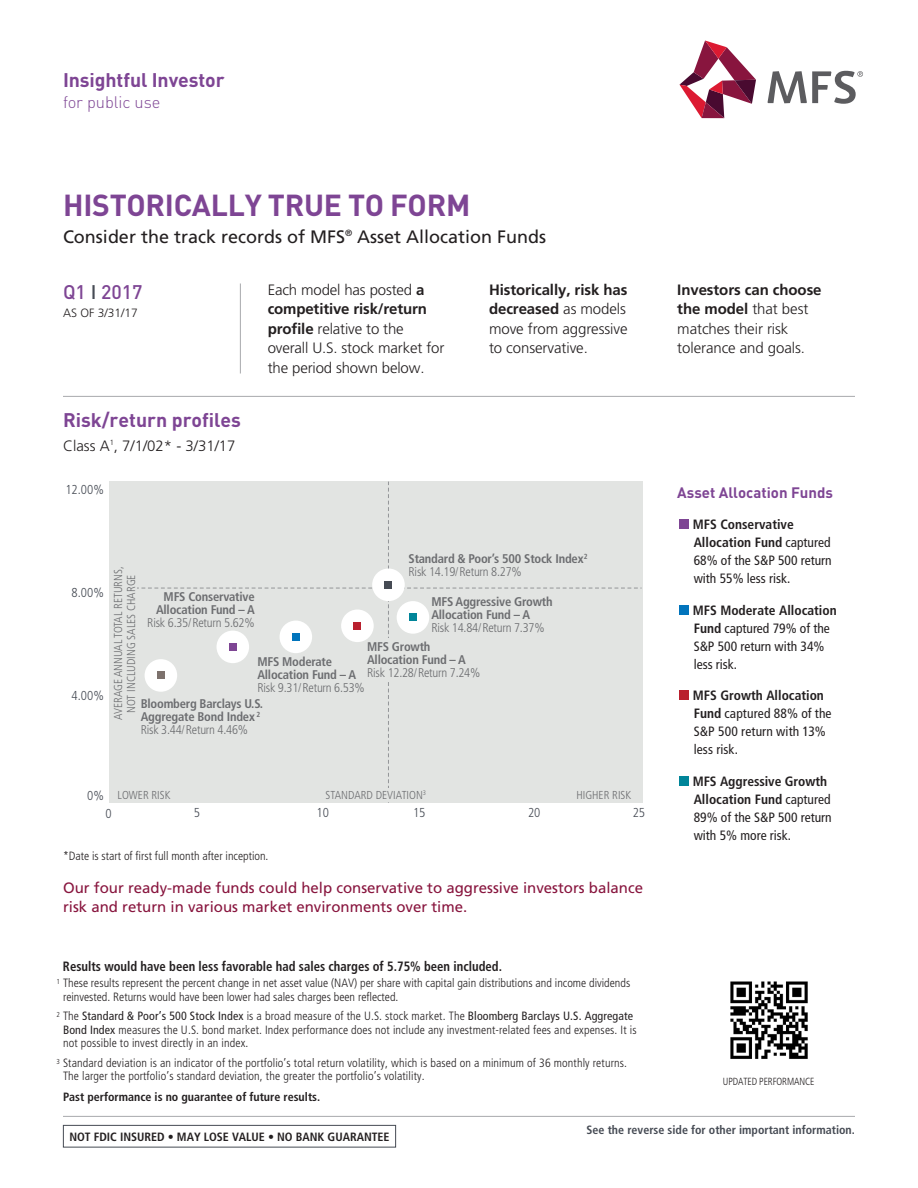
<style>
.page{position:relative;width:918px;height:1188px;background:#fff}
.page>*{position:absolute;margin:0;border:0;box-sizing:border-box;transform-origin:0 0}
.Page_Title_20_22{font:700 30px "DINOT";letter-spacing:-.01em;color:#7e4594}
.Body_Subhead_13_15{font:700 19.5px "DINOT";letter-spacing:-.005em;color:#7e4594}
.Q3{font:500 19.5px "DINOT";color:#7e4594}
.Page_Subtitle_12_15{font:18px "Frutiger LT Std";color:#231f20}
.t1{font:300 16.5px "DINOT";letter-spacing:-.005em;color:#7e4594}
.Body_Text_10_13{font:300 15px/19.5px "Frutiger LT Std";letter-spacing:-.005em;color:#231f20}
.Body_Text_10_13-2{font:15px/19.5px "Frutiger LT Std";color:#88153e}
.Body_SubSubhead_10_1{font:700 15px "DINOT";color:#7e4594}
.t2{font:condensed 13.5px/18px "Frutiger LT Std";color:#231f20}
.Disclosure_9_10_Bold{font:700 condensed 13.5px "Frutiger LT Std";color:#231f20;scale:.94 1}
.t3{font:300 condensed 12.9px "Frutiger LT Std";color:#464b54}
.t4{font:700 condensed 12.6px/12.9px "Frutiger LT Std";letter-spacing:-.015em;color:#6c6d70}
.Disclosure_8_9{font:300 condensed 12px/13.5px "Frutiger LT Std";letter-spacing:.01em;color:#231f20}
.Disclosure_8_9-2{font:700 condensed 12px "Frutiger LT Std";color:#231f20}
.Disclosure_8_9-3{font:700 condensed 12px "Frutiger LT Std";color:#464b54}
.Body_Text_10_13-3{font:300 12px "Frutiger LT Std";color:#231f20}
.t5{font:300 condensed 11.55px/12.9px "Frutiger LT Std";color:#6c6d70;text-align:center}
.t6{font:300 condensed 10.35px "Frutiger LT Std";letter-spacing:-.01em;color:#231f20;scale:.94 1}
.s1{color:#464b54}
.s2{font-weight:700}
.s3{font-weight:300}
.s4{font-weight:400}
</style>
<div class="page">
<svg style="left:679px;top:40px;width:77px;height:78px"></svg>
<svg style="left:768px;top:71px;width:95px;height:33px"></svg>
<div style="left:63px;top:1125px;width:333px;height:23px;border:1px solid #464b54"></div>
<div style="left:109px;top:482px;width:533px;height:321px;background:#e2e4e2"></div>
<div style="left:114px;top:600px;width:21px;height:12px;background:#e2e4e2"></div>
<div style="left:385px;top:638px;width:6px;height:42px;background:#e2e4e2"></div>
<hr style="left:63px;top:1116px;width:792px;height:1px;background:#a8a9ad">
<hr style="left:240px;top:284px;width:1px;height:90px;background:#a8a9ad">
<div style="left:679px;top:519px;width:9px;height:10px;background:#7e4594"></div>
<div style="left:679px;top:605px;width:9px;height:10px;background:#0174bc"></div>
<div style="left:679px;top:690px;width:9px;height:10px;background:#b9202e"></div>
<div style="left:679px;top:776px;width:9px;height:10px;background:#008599"></div>
<hr style="left:63px;top:396px;width:792px;height:1px;background:#a8a9ad">
<img style="left:730px;top:981px;width:78px;height:78px">
<p class="Body_Subhead_13_15" style="left:63px;top:67px;width:163px">Insightful Investor</p>
<p class="t1" style="left:63px;top:92px;width:99px">for public use</p>
<p class="Page_Title_20_22" style="left:63px;top:186px;width:409px">HISTORICALLY TRUE TO FORM</p>
<p class="Page_Subtitle_12_15" style="left:63px;top:226px;width:485px">Consider the track records of MFS<sup>®</sup> Asset Allocation Funds</p>
<p class="Q3" style="left:63px;top:280px;width:81px">Q1 <span class="s1">I</span> 2017</p>
<p class="Body_Text_10_13-3" style="left:63px;top:306px;width:76px">AS OF 3/31/17</p>
<p class="Body_Subhead_13_15" style="left:63px;top:407px;width:180px">Risk/return profiles</p>
<p class="Body_Text_10_13" style="left:63px;top:436px;width:174px">Class A<sup>1</sup>, 7/1/02* - 3/31/17</p>
<p class="Body_Text_10_13" style="left:268px;top:280px;width:178px">Each model has posted <span class="s2">a competitive risk/return profile</span> relative to the overall U.S. stock market for the period shown below.</p>
<p class="Body_Text_10_13" style="left:489px;top:280px;width:140px;text-align:justify"><span class="s2">Historically, risk has decreased</span> as models move from aggressive to conservative.</p>
<p class="Body_Text_10_13" style="left:677px;top:280px;width:146px"><span class="s2">Investors can choose the model</span> that best matches their risk tolerance and goals.</p>
<p class="t3" style="left:65px;top:482px;width:40px">12.00%</p>
<p class="t3" style="left:72px;top:585px;width:34px">8.00%</p>
<p class="t3" style="left:72px;top:688px;width:34px">4.00%</p>
<p class="t4" style="left:409px;top:552px;width:181px">Standard &amp; Poor’s 500 Stock Index<sup>2<br></sup><span class="s3">Risk 14.19/Return 8.27%</span></p>
<p class="t5" style="left:112px;top:720px;width:155px;rotate:-90deg">AVERAGE ANNUAL TOTAL RETURNS,<br>NOT INCLUDING SALES CHARGE</p>
<p class="t4" style="left:147px;top:590px;width:109px;text-align:right">MFS Conservative<br>Allocation Fund – A<br><span class="s3">Risk 6.35/Return 5.62%</span></p>
<p class="t4" style="left:431px;top:595px;width:123px">MFS Aggressive Growth<br>Allocation Fund – A<br><span class="s3">Risk 14.84/Return 7.37%</span></p>
<p class="t4" style="left:367px;top:640px;width:115px">MFS Growth<br>Allocation Fund – A<br><span class="s3">Risk 12.28/Return 7.24%</span></p>
<p class="t4" style="left:257px;top:655px;width:109px">MFS Moderate<br>Allocation Fund – A<br><span class="s3">Risk 9.31/Return 6.53%</span></p>
<p class="t4" style="left:141px;top:697px;width:124px">Bloomberg Barclays U.S.<br>Aggregate Bond Index <sup>2<br></sup><span class="s3">Risk 3.44/Return 4.46%</span></p>
<p class="t3" style="left:87px;top:788px;width:18px">0%</p>
<p class="t5" style="left:325px;top:788px;width:102px">STANDARD DEVIATION<sup>3</sup></p>
<p class="t5" style="left:118px;top:788px;width:54px">LOWER RISK</p>
<p class="t5" style="left:576px;top:788px;width:56px">HIGHER RISK</p>
<p class="t3" style="left:106px;top:806px;width:8px">0</p>
<p class="t3" style="left:194px;top:805px;width:8px">5</p>
<p class="t3" style="left:317px;top:805px;width:14px">10</p>
<p class="t3" style="left:413px;top:805px;width:14px">15</p>
<p class="t3" style="left:528px;top:805px;width:14px">20</p>
<p class="t3" style="left:633px;top:805px;width:14px">25</p>
<p class="Disclosure_8_9" style="left:63px;top:849px;width:207px">*Date is start of first full month after inception.</p>
<p class="Body_Text_10_13-2" style="left:63px;top:878px;width:582px">Our four ready-made funds could help conservative to aggressive investors balance risk and return in various market environments over time.</p>
<p class="Disclosure_9_10_Bold" style="left:63px;top:958px;width:469px">Results would have been less favorable had sales charges of 5.75% been included.</p>
<p class="Disclosure_8_9" style="left:63px;top:976px;width:569px;text-indent:-6px"><sup>1</sup> These results represent the percent change in net asset value (NAV) per share with capital gain distributions and income dividends reinvested. Returns would have been lower had sales charges been reflected.</p>
<p class="Disclosure_8_9" style="left:63px;top:1009px;width:575px;text-indent:-7px"><sup>2</sup> The <span class="s4">Standard &amp; Poor’s 500 Stock Index</span> is a broad measure of the U.S. stock market. The <span class="s4">Bloomberg Barclays U.S. Aggregate<br>Bond Index</span> measures the U.S. bond market. Index performance does not include any investment-related fees and expenses. It is not possible to invest directly in an index.</p>
<p class="Disclosure_8_9" style="left:63px;top:1056px;width:566px;text-indent:-7px"><sup>3</sup> Standard deviation is an indicator of the portfolio’s total return volatility, which is based on a minimum of 36 monthly returns.<br>The larger the portfolio’s standard deviation, the greater the portfolio’s volatility.</p>
<p class="Disclosure_8_9-2" style="left:63px;top:1090px;width:259px">Past performance is no guarantee of future results.</p>
<p class="Body_SubSubhead_10_1" style="left:677px;top:482px;width:157px">Asset Allocation Funds</p>
<p class="t2" style="left:693px;top:515px;width:140px"><span class="s2">MFS Conservative<br>Allocation Fund</span> captured<br>68% of the S&amp;P 500 return with 55% less risk.</p>
<p class="t2" style="left:693px;top:601px;width:145px"><span class="s2">MFS Moderate Allocation<br>Fund</span> captured 79% of the<br>S&amp;P 500 return with 34% less risk.</p>
<p class="t2" style="left:693px;top:686px;width:140px"><span class="s2">MFS Growth Allocation<br>Fund</span> captured 88% of the<br>S&amp;P 500 return with 13% less risk.</p>
<p class="t2" style="left:693px;top:772px;width:140px"><span class="s2">MFS Aggressive Growth<br>Allocation Fund</span> captured<br>89% of the S&amp;P 500 return with 5% more risk.</p>
<p class="t6" style="left:723px;top:1076px;width:99px">UPDATED PERFORMANCE</p>
<p class="Disclosure_8_9-2" style="left:69px;top:1129px;width:322px">NOT FDIC INSURED • MAY LOSE VALUE • NO BANK GUARANTEE</p>
<p class="Disclosure_8_9-3" style="left:587px;top:1123px;width:270px">See the reverse side for other important information.</p>
</div>
